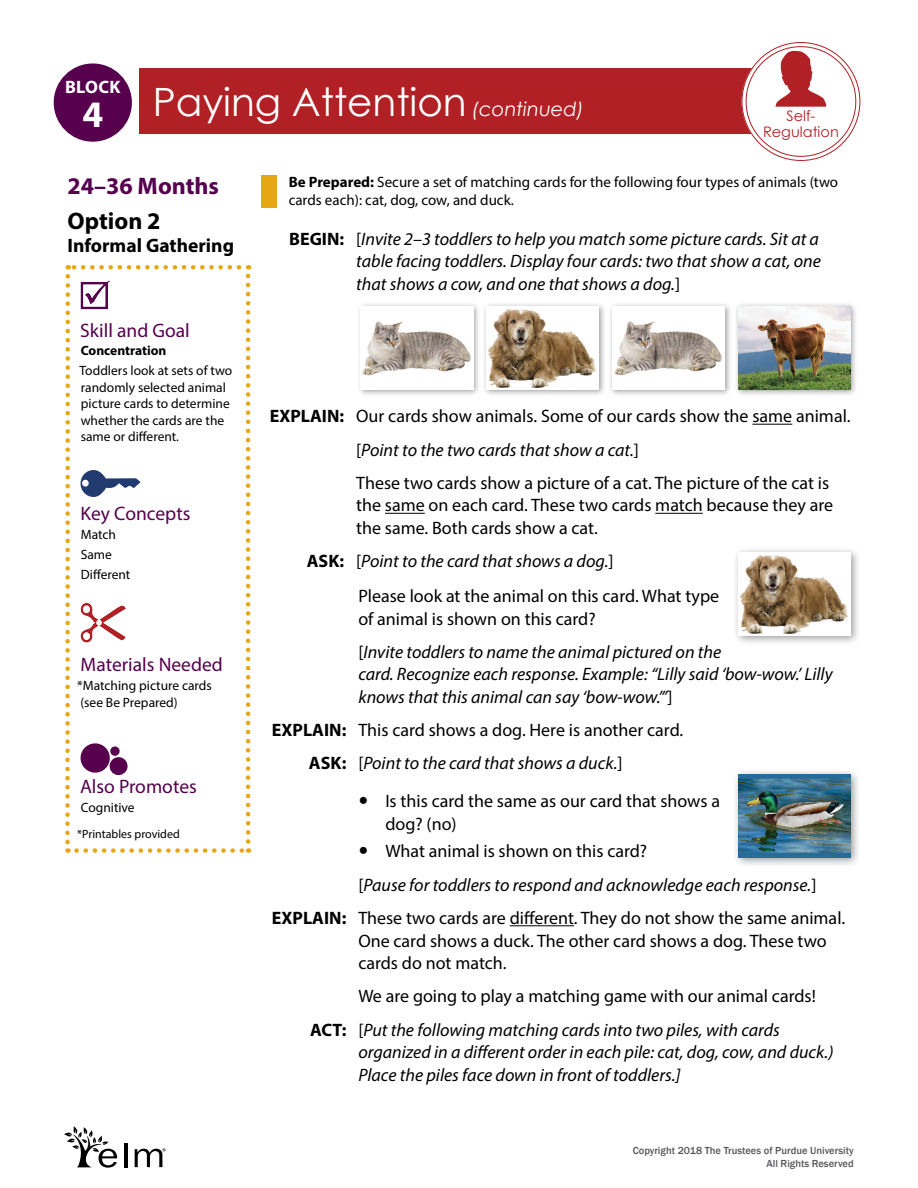
<style>
.page{position:relative;width:918px;height:1188px;background:#fff}
.page>*{position:absolute;margin:0;border:0;box-sizing:border-box;transform-origin:0 0}
.t1{font:39px "Century Gothic";color:#fff}
.t2{font:700 37.5px "Myriad Pro";color:#fff}
._1-07_I-T_Age{font:700 24px "Myriad Pro";color:#56004e}
._1-11_I-T_Option_Sub{font:700 24px "Myriad Pro";color:#000}
._2-01_Sidebar_Subhea{font:19.5px "Myriad Pro";color:#56004e}
._1-08_Group_Size{font:700 19.5px "Myriad Pro";color:#000}
._3-04_Lesson_Body_Bo{font:italic 18px/22.5px "Myriad Pro";color:#000;text-align:justify}
._3-03_Lesson_Body_GR{font:18px/22.5px "Myriad Pro";color:#000}
._3-04_Lesson_Body_Bo-2{font:18px/22.5px "Myriad Pro";color:#000}
._3-03_Lesson_Body_GR-2{font:italic 18px/22.5px "Myriad Pro";color:#000}
.t3{font:700 18px "Myriad Pro";letter-spacing:.02em;color:#fff}
._3-IT_MISC_Be_Prepar{font:15px/18px "Myriad Pro";color:#000}
.t4{font:14.55px/15.9px "Century Gothic";color:#b12024;text-align:center}
._2-02_Learning_Goal{font:13.5px/16.5px "Myriad Pro";color:#000}
._2-05_I-T_Sidebar_Bo{font:13.5px/16.5px "Myriad Pro";color:#000}
._2-08_I-T_Key_Concep{font:13.5px "Myriad Pro";color:#000}
._2-02a_Skill{font:700 13.5px "Myriad Pro";color:#000}
._2-06_Printable{font:12px "Myriad Pro";color:#000}
.t5{font:500 10.5px/12.6px "Franklin Gothic";color:#58595b;text-align:right}
.s1{font-style:italic;font-size:19.5px}
.s2{font-weight:700}
.s3{font-weight:700;font-style:normal}
.s4{font-style:normal}
</style>
<div class="page">
<div style="left:140px;top:68px;width:616px;height:66px;background:#b12024"></div>
<div style="left:744px;top:45px;width:114px;height:113px;background:#fff;border-radius:50%"></div>
<div style="left:742px;top:42px;width:118px;height:119px;border:5px solid #fff;border-radius:50%"></div>
<div style="left:54px;top:63px;width:78px;height:79px;background:#56004e;border-radius:50%"></div>
<svg style="left:776px;top:51px;width:50px;height:56px"></svg>
<svg style="left:81px;top:280px;width:29px;height:29px"></svg>
<svg style="left:81px;top:470px;width:60px;height:27px"></svg>
<svg style="left:81px;top:603px;width:45px;height:40px"></svg>
<svg style="left:81px;top:743px;width:47px;height:32px"></svg>
<svg style="left:77px;top:848px;width:172px;height:5px"></svg>
<svg style="left:246px;top:265px;width:4px;height:577px"></svg>
<svg style="left:68px;top:265px;width:171px;height:5px"></svg>
<svg style="left:65px;top:276px;width:5px;height:577px"></svg>
<div style="left:262px;top:176px;width:15px;height:32px;background:#e7a614"></div>
<div style="left:356px;top:302px;width:125px;height:95px;background:#000;opacity:.4"></div>
<img style="left:361px;top:306px;width:112px;height:83px">
<div style="left:482px;top:302px;width:125px;height:95px;background:#000;opacity:.4"></div>
<img style="left:487px;top:306px;width:112px;height:83px">
<div style="left:608px;top:302px;width:124px;height:95px;background:#000;opacity:.4"></div>
<img style="left:612px;top:306px;width:113px;height:83px">
<div style="left:734px;top:302px;width:124px;height:95px;background:#000;opacity:.4"></div>
<img style="left:738px;top:306px;width:112px;height:83px">
<hr style="left:752px;top:424px;width:40px;height:1px;background:#000">
<hr style="left:385px;top:513px;width:40px;height:1px;background:#000">
<hr style="left:655px;top:513px;width:48px;height:1px;background:#000">
<div style="left:733px;top:546px;width:128px;height:100px;background:#000;opacity:.4"></div>
<img style="left:738px;top:552px;width:112px;height:84px">
<div style="left:733px;top:768px;width:128px;height:100px;background:#000;opacity:.4"></div>
<img style="left:738px;top:774px;width:112px;height:84px">
<hr style="left:510px;top:925px;width:64px;height:1px;background:#000">
<hr style="left:124px;top:1143px;width:3px;height:24px;background:#000">
<svg style="left:64px;top:1126px;width:53px;height:42px"></svg>
<svg style="left:135px;top:1148px;width:31px;height:19px"></svg>
<p class="t3" style="left:65px;top:75px;width:57px">BLOCK</p>
<h2 class="t2" style="left:82px;top:90px;width:22px">4</h2>
<h1 class="t1" style="left:153px;top:75px;width:433px">Paying Attention <span class="s1">(continued)</span></h1>
<p class="t4" style="left:763px;top:108px;width:77px">Self-<br>Regulation</p>
<h1 class="_1-07_I-T_Age" style="left:68px;top:170px;width:153px">24–36 Months</h1>
<p class="_1-11_I-T_Option_Sub" style="left:68px;top:205px;width:95px">Option 2</p>
<h2 class="_1-08_Group_Size" style="left:68px;top:232px;width:168px">Informal Gathering</h2>
<p class="_2-01_Sidebar_Subhea" style="left:80px;top:319px;width:111px">Skill and Goal</p>
<p class="_2-02a_Skill" style="left:81px;top:342px;width:87px">Concentration</p>
<p class="_2-02_Learning_Goal" style="left:80px;top:362px;width:154px">Toddlers look at sets of two randomly selected animal picture cards to determine whether the cards are the same or different.</p>
<p class="_2-01_Sidebar_Subhea" style="left:81px;top:501px;width:111px">Key Concepts</p>
<p class="_2-08_I-T_Key_Concep" style="left:81px;top:526px;width:37px">Match</p>
<p class="_2-08_I-T_Key_Concep" style="left:81px;top:546px;width:33px">Same</p>
<p class="_2-08_I-T_Key_Concep" style="left:81px;top:566px;width:51px">Different</p>
<p class="_2-01_Sidebar_Subhea" style="left:81px;top:652px;width:144px">Materials Needed</p>
<p class="_2-05_I-T_Sidebar_Bo" style="left:77px;top:677px;width:136px">*Matching picture cards (see Be Prepared)</p>
<p class="_2-01_Sidebar_Subhea" style="left:80px;top:774px;width:118px">Also Promotes</p>
<p class="_2-05_I-T_Sidebar_Bo" style="left:81px;top:799px;width:55px">Cognitive</p>
<p class="_2-06_Printable" style="left:77px;top:826px;width:104px">*Printables provided</p>
<p class="_3-IT_MISC_Be_Prepar" style="left:289px;top:172px;width:551px"><span class="s2">Be Prepared:</span> Secure a set of matching cards for the following four types of animals (two cards each): cat, dog, cow, and duck.</p>
<p class="_3-04_Lesson_Body_Bo" style="left:356px;top:227px;width:466px;text-indent:-67px"><span class="s3">BEGIN:</span> <span class="s4">[</span>Invite 2–3 toddlers to help you match some picture cards. Sit at a table facing toddlers. Display four cards: two that show a cat, one that shows a cow, and one that shows a dog.<span class="s4">]</span></p>
<p class="_3-04_Lesson_Body_Bo-2" style="left:270px;top:405px;width:582px"><span class="s2">EXPLAIN:</span> Our cards show animals. Some of our cards show the same animal.</p>
<p class="_3-03_Lesson_Body_GR-2" style="left:356px;top:438px;width:284px"><span class="s4">[</span>Point to the two cards that show a cat.<span class="s4">]</span></p>
<p class="_3-03_Lesson_Body_GR" style="left:356px;top:471px;width:478px">These two cards show a picture of a cat. The picture of the cat is the same on each card. These two cards match because they are the same. Both cards show a cat.</p>
<p class="_3-04_Lesson_Body_Bo" style="left:307px;top:550px;width:308px"><span class="s3">ASK:</span> <span class="s4">[</span>Point to the card that shows a dog.<span class="s4">]</span></p>
<p class="_3-03_Lesson_Body_GR" style="left:358px;top:584px;width:362px">Please look at the animal on this card. What type of animal is shown on this card?</p>
<p class="_3-03_Lesson_Body_GR-2" style="left:358px;top:640px;width:476px"><span class="s4">[</span>Invite toddlers to name the animal pictured on the<br>card. Recognize each response. Example: “Lilly said ‘bow-wow.’ Lilly knows that this animal can say ‘bow-wow.’”<span class="s4">]</span></p>
<p class="_3-04_Lesson_Body_Bo-2" style="left:272px;top:719px;width:413px"><span class="s2">EXPLAIN:</span> This card shows a dog. Here is another card.</p>
<p class="_3-04_Lesson_Body_Bo" style="left:309px;top:752px;width:315px"><span class="s3">ASK:</span> <span class="s4">[</span>Point to the card that shows a duck.<span class="s4">]</span></p>
<p class="_3-03_Lesson_Body_GR" style="left:385px;top:789px;width:336px">Is this card the same as our card that shows a dog? (no)</p>
<p class="_3-03_Lesson_Body_GR" style="left:385px;top:840px;width:263px">What animal is shown on this card?</p>
<p class="_3-03_Lesson_Body_GR-2" style="left:358px;top:873px;width:460px"><span class="s4">[</span>Pause for toddlers to respond and acknowledge each response.<span class="s4">]</span></p>
<p class="_3-04_Lesson_Body_Bo-2" style="left:358px;top:906px;width:488px;text-indent:-86px"><span class="s2">EXPLAIN:</span> These two cards are different. They do not show the same animal.<br>One card shows a duck. The other card shows a dog. These two cards do not match.</p>
<p class="_3-03_Lesson_Body_GR" style="left:358px;top:985px;width:459px">We are going to play a matching game with our animal cards!</p>
<p class="_3-04_Lesson_Body_Bo" style="left:358px;top:1018px;width:477px;text-align:left;text-indent:-48px"><span class="s3">ACT:</span> <span class="s4">[</span>Put the following matching cards into two piles, with cards organized in a different order in each pile: cat, dog, cow, and duck.)<br>Place the piles face down in front of toddlers.]</p>
<p class="t5" style="left:633px;top:1145px;width:223px">Copyright 2018 The Trustees of Purdue University<br>All Rights Reserved</p>
</div>
